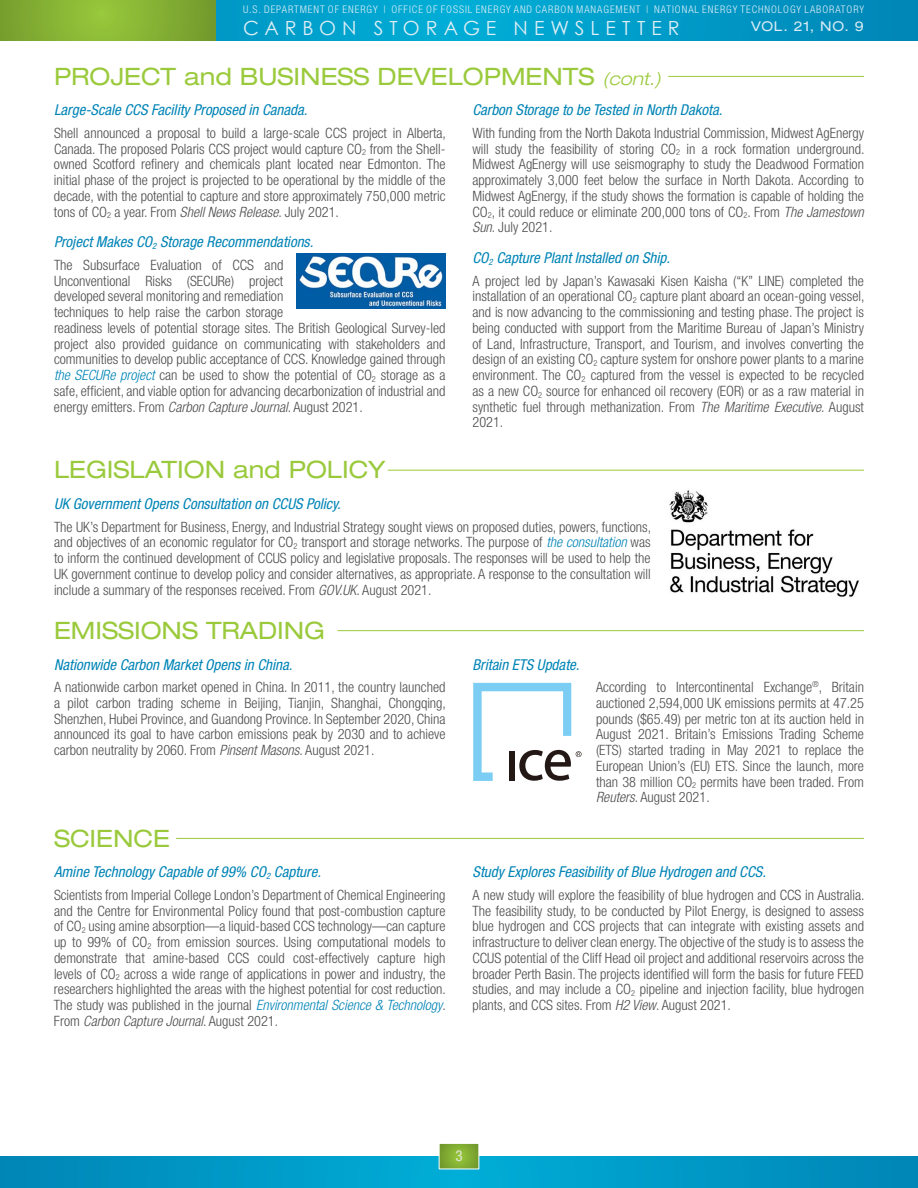
<style>
.page{position:relative;width:918px;height:1188px;background:#fff}
.page>*{position:absolute;margin:0;border:0;box-sizing:border-box;transform-origin:0 0}
.t1{font:expanded 24px "Helvetica Neue LT Std";color:#9aca3c}
.t2{font:19.5px "Century Gothic";letter-spacing:.305em;color:#dfeef6}
.t3{font:italic condensed 15px "Helvetica Neue LT Std";color:#0084b6}
.t4{font:condensed 15px "Helvetica Neue LT Std";color:#e3e6d8}
.t5{font:300 condensed 14.25px/15.8px "Helvetica Neue LT Std";color:#4d4d4f;text-align:justify}
.t6{font:expanded 13.5px "Helvetica Neue LT Std";letter-spacing:.06em;color:#d9ebf5}
.t7{font:300 condensed 10.5px "Helvetica Neue LT Std";letter-spacing:.09em;color:#dfeef6}
.s1{font-weight:300;font-style:italic;font-size:18px}
.s2{font-style:italic}
.s3{font-style:italic;color:#0084b6}
</style>
<div class="page">
<svg style="left:216px;top:0;width:702px;height:40px"></svg>
<svg style="left:0;top:0;width:216px;height:40px"></svg>
<svg style="left:0;top:1156px;width:918px;height:32px"></svg>
<svg style="left:439px;top:1143px;width:40px;height:26px"></svg>
<div style="left:439px;top:1143px;width:40px;height:26px;border:1px solid #fff"></div>
<hr style="left:669px;top:76px;width:195px;height:1px;background:#9aca3c">
<img style="left:297px;top:253px;width:149px;height:56px">
<hr style="left:388px;top:470px;width:476px;height:1px;background:#9aca3c">
<img style="left:669px;top:490px;width:190px;height:107px">
<hr style="left:338px;top:630px;width:526px;height:1px;background:#9aca3c">
<svg style="left:473px;top:683px;width:109px;height:98px"></svg>
<hr style="left:176px;top:838px;width:688px;height:1px;background:#9aca3c">
<p class="t7" style="left:243px;top:3px;width:623px">U.S. DEPARTMENT OF ENERGY | OFFICE OF FOSSIL ENERGY AND CARBON MANAGEMENT | NATIONAL ENERGY TECHNOLOGY LABORATORY</p>
<p class="t6" style="left:751px;top:18px;width:114px">VOL. 21, NO. 9</p>
<h1 class="t1" style="left:54px;top:62px;width:608px">PROJECT and BUSINESS DEVELOPMENTS <span class="s1">(cont.)</span></h1>
<p class="t3" style="left:54px;top:101px;width:255px">Large-Scale CCS Facility Proposed in Canada.</p>
<p class="t5" style="left:54px;top:125px;width:394px">Shell announced a proposal to build a large-scale CCS project in Alberta, Canada. The proposed Polaris CCS project would capture CO<sub>2</sub> from the Shell&shy;owned Scotford refinery and chemicals plant located near Edmonton. The initial phase of the project is projected to be operational by the middle of the decade, with the potential to capture and store approximately 750,000 metric tons of CO<sub>2</sub> a year. From <span class="s2">Shell News Release</span>. July 2021.</p>
<p class="t3" style="left:54px;top:233px;width:261px">Project Makes CO<sub>2</sub> Storage Recommendations.</p>
<p class="t5" style="left:54px;top:257px;width:393px;text-align:left">The Subsurface Evaluation of CCS and<br>Unconventional Risks (SECURe) project<br>developed several monitoring and remediation<br>techniques to help raise the carbon storage<br>readiness levels of potential storage sites. The British Geological Survey-led project also provided guidance on communicating with stakeholders and communities to develop public acceptance of CCS. Knowledge gained through <span class="s3">the SECURe project</span> can be used to show the potential of CO<sub>2</sub> storage as a safe, efficient, and viable option for advancing decarbonization of industrial and energy emitters. From <span class="s2">Carbon Capture Journal</span>. August 2021.</p>
<h2 class="t2" style="left:243px;top:16px;width:438px">CARBON STORAGE NEWSLETTER</h2>
<p class="t3" style="left:472px;top:101px;width:251px">Carbon Storage to be Tested in North Dakota.</p>
<p class="t5" style="left:472px;top:125px;width:394px">With funding from the North Dakota Industrial Commission, Midwest AgEnergy will study the feasibility of storing CO<sub>2</sub> in a rock formation underground.<br>Midwest AgEnergy will use seismography to study the Deadwood Formation approximately 3,000 feet below the surface in North Dakota. According to Midwest AgEnergy, if the study shows the formation is capable of holding the CO<sub>2</sub>, it could reduce or eliminate 200,000 tons of CO<sub>2</sub>. From <span class="s2">The Jamestown Sun</span>. July 2021.</p>
<p class="t3" style="left:472px;top:249px;width:199px">CO<sub>2</sub> Capture Plant Installed on Ship.</p>
<p class="t5" style="left:472px;top:273px;width:393px">A project led by Japan’s Kawasaki Kisen Kaisha (“K” LINE) completed the installation of an operational CO<sub>2</sub> capture plant aboard an ocean-going vessel, and is now advancing to the commissioning and testing phase. The project is being conducted with support from the Maritime Bureau of Japan’s Ministry of Land, Infrastructure, Transport, and Tourism, and involves converting the design of an existing CO<sub>2</sub> capture system for onshore power plants to a marine environment. The CO<sub>2</sub> captured from the vessel is expected to be recycled as a new CO<sub>2</sub> source for enhanced oil recovery (EOR) or as a raw material in synthetic fuel through methanization. From <span class="s2">The Maritime Executive</span>. August 2021.</p>
<h1 class="t1" style="left:54px;top:455px;width:333px">LEGISLATION and POLICY</h1>
<p class="t3" style="left:54px;top:495px;width:288px">UK Government Opens Consultation on CCUS Policy.</p>
<p class="t5" style="left:54px;top:519px;width:599px">The UK’s Department for Business, Energy, and Industrial Strategy sought views on proposed duties, powers, functions, and objectives of an economic regulator for CO<sub>2</sub> transport and storage networks. The purpose of <span class="s3">the consultation</span> was to inform the continued development of CCUS policy and legislative proposals. The responses will be used to help the UK government continue to develop policy and consider alternatives, as appropriate. A response to the consultation will include a summary of the responses received. From <span class="s2">GOV.UK</span>. August 2021.</p>
<h1 class="t1" style="left:54px;top:616px;width:273px">EMISSIONS TRADING</h1>
<p class="t3" style="left:54px;top:656px;width:240px">Nationwide Carbon Market Opens in China.</p>
<p class="t5" style="left:54px;top:679px;width:394px">A nationwide carbon market opened in China. In 2011, the country launched a pilot carbon trading scheme in Beijing, Tianjin, Shanghai, Chongqing, Shenzhen, Hubei Province, and Guandong Province. In September 2020, China announced its goal to have carbon emissions peak by 2030 and to achieve carbon neutrality by 2060. From <span class="s2">Pinsent Masons</span>. August 2021.</p>
<p class="t3" style="left:472px;top:656px;width:109px">Britain ETS Update.</p>
<p class="t5" style="left:596px;top:679px;width:269px">According to Intercontinental Exchange<sup>®</sup>, Britain auctioned 2,594,000 UK emissions permits at 47.25 pounds ($65.49) per metric ton at its auction held in August 2021. Britain’s Emissions Trading Scheme (ETS) started trading in May 2021 to replace the European Union’s (EU) ETS. Since the launch, more than 38 million CO<sub>2</sub> permits have been traded. From <span class="s2">Reuters</span>. August 2021.</p>
<h1 class="t1" style="left:54px;top:824px;width:118px">SCIENCE</h1>
<p class="t3" style="left:54px;top:863px;width:268px">Amine Technology Capable of 99% CO<sub>2</sub> Capture.</p>
<p class="t5" style="left:54px;top:887px;width:394px">Scientists from Imperial College London’s Department of Chemical Engineering and the Centre for Environmental Policy found that post-combustion capture of CO<sub>2</sub> using amine absorption—a liquid-based CCS technology—can capture up to 99% of CO<sub>2</sub> from emission sources. Using computational models to demonstrate that amine-based CCS could cost-effectively capture high levels of CO<sub>2</sub> across a wide range of applications in power and industry, the researchers highlighted the areas with the highest potential for cost reduction.<br>The study was published in the journal <span class="s3">Environmental Science &amp; Technology</span>.<br>From <span class="s2">Carbon Capture Journal</span>. August 2021.</p>
<p class="t3" style="left:472px;top:863px;width:295px">Study Explores Feasibility of Blue Hydrogen and CCS.</p>
<p class="t5" style="left:472px;top:887px;width:394px">A new study will explore the feasibility of blue hydrogen and CCS in Australia.<br>The feasibility study, to be conducted by Pilot Energy, is designed to assess blue hydrogen and CCS projects that can integrate with existing assets and infrastructure to deliver clean energy. The objective of the study is to assess the CCUS potential of the Cliff Head oil project and additional reservoirs across the broader Perth Basin. The projects identified will form the basis for future FEED studies, and may include a CO<sub>2</sub> pipeline and injection facility, blue hydrogen plants, and CCS sites. From <span class="s2">H2 View</span>. August 2021.</p>
<p class="t4" style="left:455px;top:1147px;width:9px">3</p>
</div>
